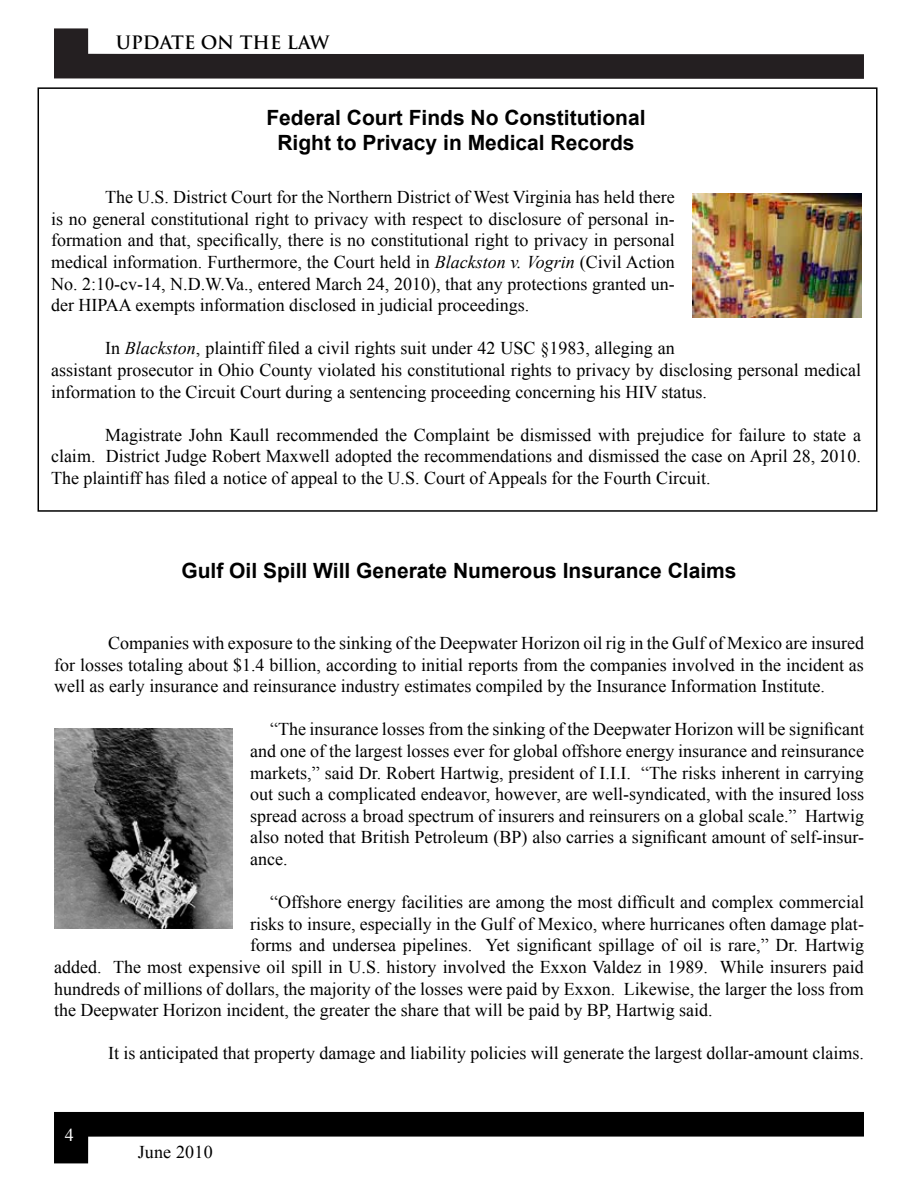
<style>
.page{position:relative;width:918px;height:1188px;background:#fff}
.page>*{position:absolute;margin:0;border:0;box-sizing:border-box;transform-origin:0 0}
.t1{font:700 21px/25.2px "Arial";color:#000;text-align:center}
.t2{font:18px/21.6px "Times New Roman";color:#000;text-align:justify}
.t3{font:700 18px "Trajan Pro";color:#000}
.t4{font:18px "Times New Roman";color:#fff}
.s1{font-style:italic}
</style>
<div class="page">
<svg style="left:54px;top:28px;width:810px;height:51px"></svg>
<svg style="left:54px;top:1112px;width:810px;height:51px"></svg>
<div style="left:38px;top:87px;width:840px;height:425px;border:2px solid #000"></div>
<img style="left:693px;top:193px;width:168px;height:124px">
<img style="left:54px;top:729px;width:178px;height:199px">
<p class="t3" style="left:116px;top:31px;width:215px">UPDATE ON THE LAW</p>
<p class="t1" style="left:266px;top:105px;width:381px">Federal Court Finds No Constitutional<br>Right to Privacy in Medical Records</p>
<p class="t2" style="left:51px;top:186px;width:625px;text-indent:54px">The U.S. District Court for the Northern District of West Virginia has held there is no general constitutional right to privacy with respect to disclosure of personal in&shy;formation and that, specifically, there is no constitutional right to privacy in personal medical information. Furthermore, the Court held in <span class="s1">Blackston v. Vogrin</span> (Civil Action No. 2:10-cv-14, N.D.W.Va., entered March 24, 2010), that any protections granted un&shy;der HIPAA exempts information disclosed in judicial proceedings.</p>
<p class="t2" style="left:51px;top:337px;width:812px;text-align:left;text-indent:54px">In <span class="s1">Blackston</span>, plaintiff filed a civil rights suit under 42 USC §1983, alleging an<br>assistant prosecutor in Ohio County violated his constitutional rights to privacy by disclosing personal medical information to the Circuit Court during a sentencing proceeding concerning his HIV status.</p>
<p class="t2" style="left:51px;top:424px;width:812px;text-indent:54px">Magistrate John Kaull recommended the Complaint be dismissed with prejudice for failure to state a claim. District Judge Robert Maxwell adopted the recommendations and dismissed the case on April 28, 2010.<br>The plaintiff has filed a notice of appeal to the U.S. Court of Appeals for the Fourth Circuit.</p>
<p class="t1" style="left:181px;top:559px;width:557px">Gulf Oil Spill Will Generate Numerous Insurance Claims</p>
<p class="t2" style="left:54px;top:632px;width:812px;text-indent:54px">Companies with exposure to the sinking of the Deepwater Horizon oil rig in the Gulf of Mexico are insured for losses totaling about $1.4 billion, according to initial reports from the companies involved in the incident as well as early insurance and reinsurance industry estimates compiled by the Insurance Information Institute.</p>
<p class="t2" style="left:250px;top:718px;width:615px;text-indent:20px">“The insurance losses from the sinking of the Deepwater Horizon will be significant and one of the largest losses ever for global offshore energy insurance and reinsurance markets,” said Dr. Robert Hartwig, president of I.I.I. “The risks inherent in carrying out such a complicated endeavor, however, are well-syndicated, with the insured loss spread across a broad spectrum of insurers and reinsurers on a global scale.” Hartwig also noted that British Petroleum (BP) also carries a significant amount of self-insur&shy;ance.</p>
<p class="t2" style="left:270px;top:891px;width:596px">“Offshore energy facilities are among the most difficult and complex commercial</p>
<p class="t2" style="left:250px;top:913px;width:615px">risks to insure, especially in the Gulf of Mexico, where hurricanes often damage plat-</p>
<p class="t2" style="left:250px;top:934px;width:615px">forms and undersea pipelines. Yet significant spillage of oil is rare,” Dr. Hartwig</p>
<p class="t2" style="left:54px;top:956px;width:811px">added. The most expensive oil spill in U.S. history involved the Exxon Valdez in 1989. While insurers paid</p>
<p class="t2" style="left:54px;top:977px;width:811px">hundreds of millions of dollars, the majority of the losses were paid by Exxon. Likewise, the larger the loss from</p>
<p class="t2" style="left:54px;top:999px;width:660px">the Deepwater Horizon incident, the greater the share that will be paid by BP, Hartwig said.</p>
<p class="t2" style="left:108px;top:1042px;width:758px">It is anticipated that property damage and liability policies will generate the largest dollar-amount claims.</p>
<p class="t4" style="left:65px;top:1123px;width:10px">4</p>
<p class="t2" style="left:138px;top:1141px;width:76px">June 2010</p>
</div>
